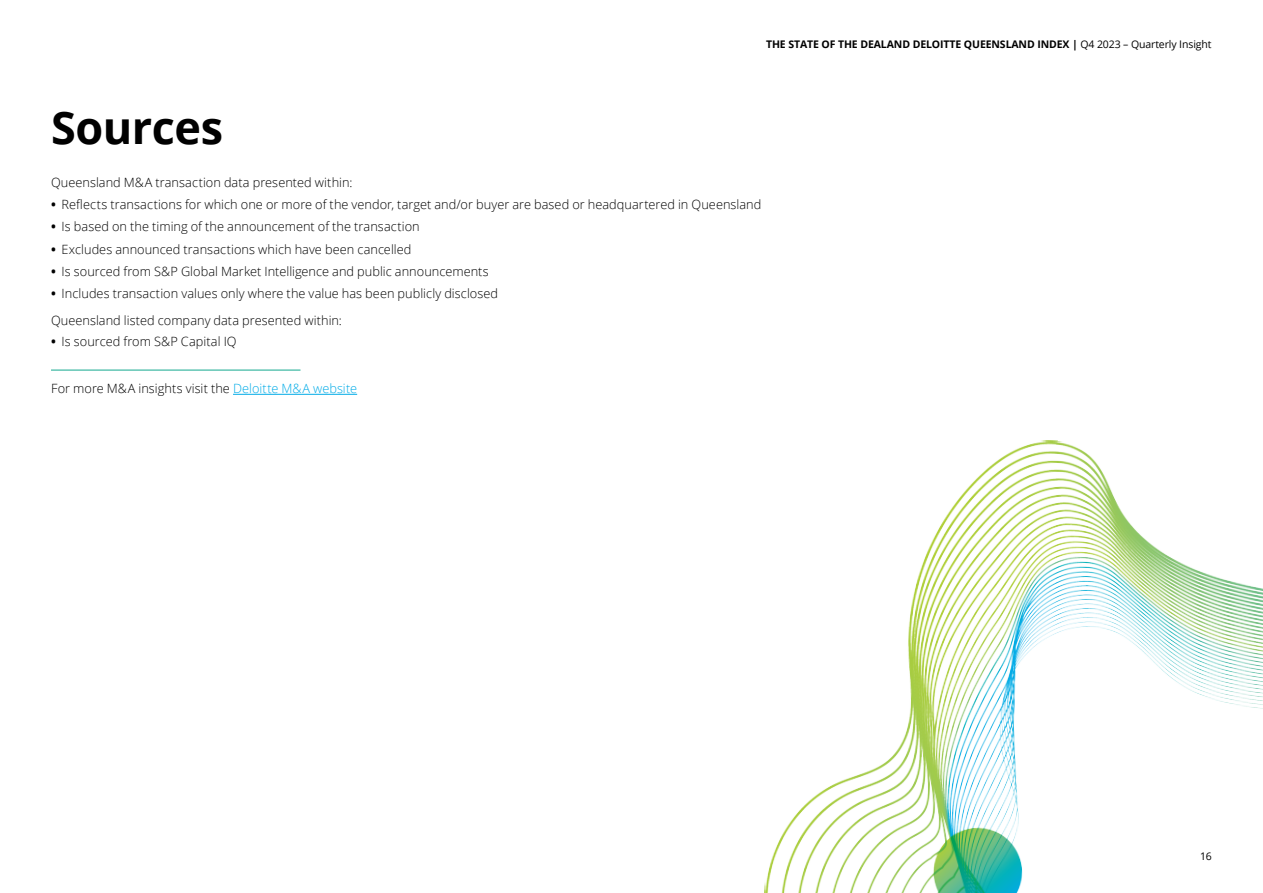
<style>
.page{position:relative;width:1263px;height:893px;background:#fff}
.page>*{position:absolute;margin:0;border:0;box-sizing:border-box;transform-origin:0 0}
.Story_heading_light__30_36pt{font:700 45px "Open Sans";letter-spacing:-.01em;color:#010101}
.Body_copy__8_5_12pt{font:300 12.75px "Open Sans";letter-spacing:.005em;color:#010101}
.Bullet_intro{font:300 12.75px "Open Sans";letter-spacing:.005em;color:#010101}
.t1{font:700 10.5px "Open Sans";letter-spacing:-.01em;color:#010101}
.Folio_Right_pg__7_9_5pt{font:10.5px "Open Sans";color:#010101}
.s1{font-weight:400}
.s2{font-weight:700}
.s3{color:#00abe7}
</style>
<div class="page">
<hr style="left:233px;top:394px;width:124px;height:1px;background:#00abe7">
<hr style="left:51px;top:369px;width:249px;height:2px;background:#62c5b4">
<img style="left:764px;top:440px;width:499px;height:453px">
<p class="Story_heading_light__30_36pt" style="left:51px;top:96px;width:174px">Sources</p>
<p class="t1" style="left:766px;top:37px;width:447px">THE STATE OF THE DEALAND DELOITTE QUEENSLAND INDEX | <span class="s1">Q4 2023 – Quarterly Insight</span></p>
<p class="Bullet_intro" style="left:51px;top:174px;width:303px">Queensland M&amp;A transaction data presented within:</p>
<p class="Body_copy__8_5_12pt" style="left:51px;top:196px;width:712px"><span class="s2">•</span> Reflects transactions for which one or more of the vendor, target and/or buyer are based or headquartered in Queensland</p>
<p class="Body_copy__8_5_12pt" style="left:51px;top:218px;width:370px"><span class="s2">•</span> Is based on the timing of the announcement of the transaction</p>
<p class="Body_copy__8_5_12pt" style="left:51px;top:240px;width:362px"><span class="s2">•</span> Excludes announced transactions which have been cancelled</p>
<p class="Body_copy__8_5_12pt" style="left:51px;top:263px;width:439px"><span class="s2">•</span> Is sourced from S&amp;P Global Market Intelligence and public announcements</p>
<p class="Body_copy__8_5_12pt" style="left:51px;top:285px;width:449px"><span class="s2">•</span> Includes transaction values only where the value has been publicly disclosed</p>
<p class="Body_copy__8_5_12pt" style="left:51px;top:311px;width:292px">Queensland listed company data presented within:</p>
<p class="Body_copy__8_5_12pt" style="left:51px;top:333px;width:187px"><span class="s2">•</span> Is sourced from S&amp;P Capital IQ</p>
<p class="Body_copy__8_5_12pt" style="left:51px;top:380px;width:308px">For more M&amp;A insights visit the <span class="s3">Deloitte M&amp;A website</span></p>
<p class="Folio_Right_pg__7_9_5pt" style="left:1200px;top:849px;width:13px">16</p>
</div>
